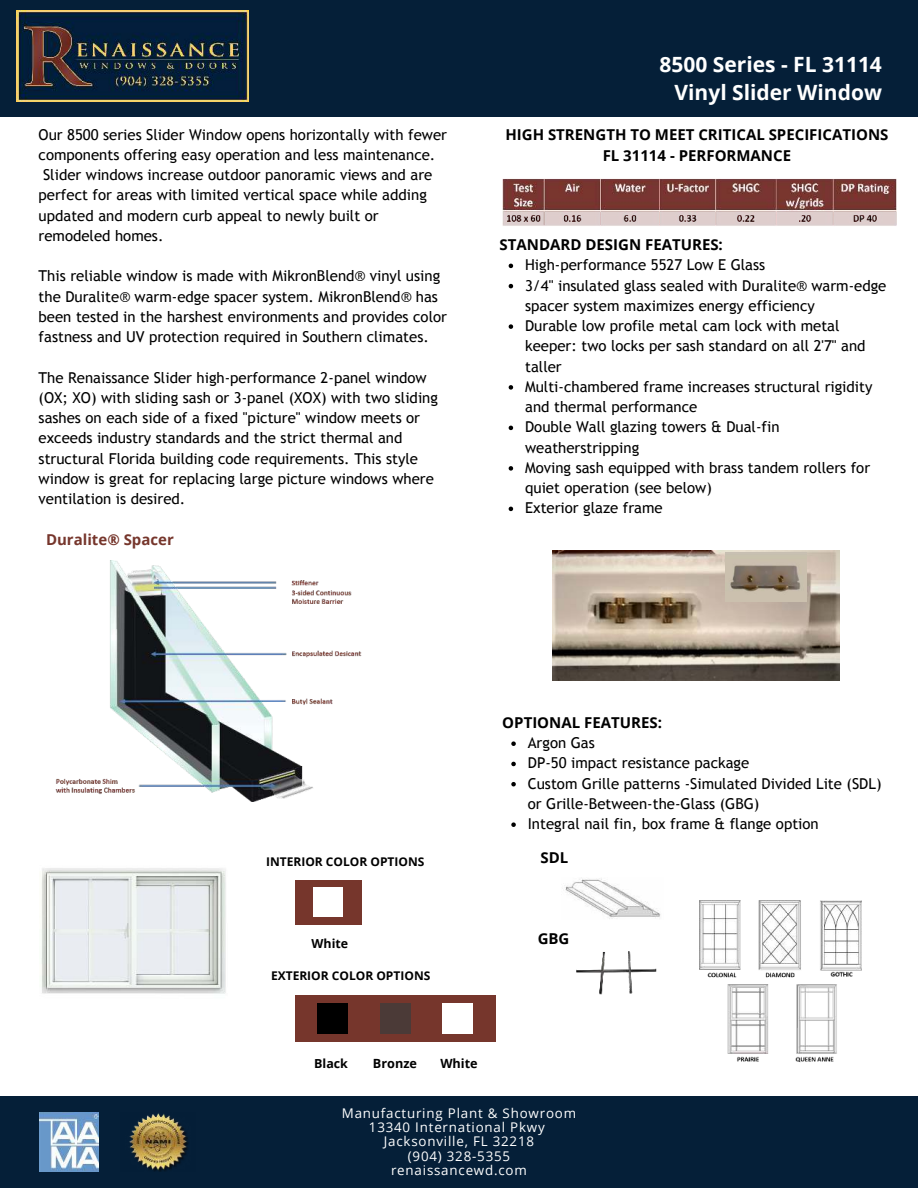
<style>
.page{position:relative;width:918px;height:1188px;background:#fff}
.page>*{position:absolute;margin:0;border:0;box-sizing:border-box;transform-origin:0 0}
.t1{font:700 21px "Open Sans";color:#fff}
.t2{font:15px/20.2px "Trebuchet MS";color:#000}
.t3{font:700 15px/21.3px "Open Sans";color:#000;text-align:center}
.t4{font:700 15px "Open Sans";color:#76362c}
.t5{font:13.35px/14.4px "Open Sans";letter-spacing:.06em;color:#fff;text-align:center}
.t6{font:700 12.75px "Open Sans";color:#000}
.t7{font:700 12.45px "Open Sans";color:#000}
.t8{font:700 12px "Open Sans";color:#000}
</style>
<div class="page">
<img style="left:41px;top:868px;width:185px;height:126px">
<img style="left:55px;top:560px;width:307px;height:242px">
<img style="left:552px;top:550px;width:287px;height:131px">
<img style="left:726px;top:552px;width:81px;height:49px">
<img style="left:502px;top:178px;width:394px;height:48px">
<div style="left:0;top:0;width:918px;height:117px;background:#051f38"></div>
<img style="left:16px;top:11px;width:232px;height:91px">
<svg style="left:511px;top:741px;width:5px;height:5px"></svg>
<svg style="left:511px;top:762px;width:5px;height:4px"></svg>
<svg style="left:511px;top:782px;width:5px;height:4px"></svg>
<svg style="left:511px;top:822px;width:5px;height:5px"></svg>
<img style="left:727px;top:901px;width:134px;height:162px">
<svg style="left:509px;top:264px;width:4px;height:4px"></svg>
<svg style="left:509px;top:284px;width:4px;height:4px"></svg>
<svg style="left:509px;top:324px;width:4px;height:5px"></svg>
<svg style="left:509px;top:385px;width:4px;height:5px"></svg>
<svg style="left:509px;top:426px;width:4px;height:4px"></svg>
<svg style="left:509px;top:466px;width:4px;height:5px"></svg>
<svg style="left:509px;top:507px;width:4px;height:4px"></svg>
<img style="left:576px;top:900px;width:152px;height:153px">
<img style="left:564px;top:878px;width:99px;height:42px">
<div style="left:0;top:1097px;width:918px;height:91px;background:#051f38"></div>
<img style="left:39px;top:1112px;width:60px;height:60px">
<img style="left:129px;top:1113px;width:60px;height:59px">
<div style="left:295px;top:996px;width:200px;height:46px;background:#76362c"></div>
<div style="left:380px;top:1004px;width:31px;height:30px;background:#4b3a37"></div>
<div style="left:317px;top:1004px;width:30px;height:30px;background:#000"></div>
<div style="left:442px;top:1004px;width:31px;height:30px;background:#fff"></div>
<div style="left:295px;top:880px;width:66px;height:45px;background:#76362c"></div>
<div style="left:313px;top:888px;width:30px;height:29px;background:#fff"></div>
<h1 class="t1" style="left:659px;top:50px;width:224px">8500 Series - FL 31114</h1>
<p class="t2" style="left:39px;top:125px;width:410px">Our 8500 series Slider Window opens horizontally with fewer</p>
<p class="t2" style="left:39px;top:145px;width:398px">components offering easy operation and less maintenance.</p>
<p class="t2" style="left:43px;top:165px;width:391px">Slider windows increase outdoor panoramic views and are</p>
<p class="t2" style="left:39px;top:185px;width:390px">perfect for areas with limited vertical space while adding</p>
<p class="t2" style="left:39px;top:206px;width:342px">updated and modern curb appeal to newly built or</p>
<p class="t2" style="left:39px;top:226px;width:126px">remodeled homes.</p>
<p class="t2" style="left:39px;top:266px;width:410px">This reliable window is made with MikronBlend® vinyl using the Duralite® warm-edge spacer system. MikronBlend® has been tested in the harshest environments and provides color fastness and UV protection required in Southern climates.</p>
<p class="t2" style="left:39px;top:368px;width:401px">The Renaissance Slider high-performance 2-panel window (OX; XO) with sliding sash or 3-panel (XOX) with two sliding sashes on each side of a fixed "picture" window meets or exceeds industry standards and the strict thermal and structural Florida building code requirements. This style window is great for replacing large picture windows where ventilation is desired.</p>
<p class="t4" style="left:46px;top:529px;width:129px">Duralite® Spacer</p>
<h1 class="t1" style="left:675px;top:77px;width:209px">Vinyl Slider Window</h1>
<p class="t3" style="left:505px;top:123px;width:385px">HIGH STRENGTH TO MEET CRITICAL SPECIFICATIONS<br>FL 31114 - PERFORMANCE</p>
<p class="t3" style="left:500px;top:234px;width:225px">STANDARD DESIGN FEATURES:</p>
<p class="t2" style="left:525px;top:255px;width:363px">High-performance 5527 Low E Glass<br>3/4" insulated glass sealed with Duralite® warm-edge spacer system maximizes energy efficiency<br>Durable low profile metal cam lock with metal keeper: two locks per sash standard on all 2'7" and taller<br>Multi-chambered frame increases structural rigidity and thermal performance<br>Double Wall glazing towers &amp; Dual-fin weatherstripping<br>Moving sash equipped with brass tandem rollers for quiet operation (see below)<br>Exterior glaze frame</p>
<p class="t8" style="left:266px;top:854px;width:160px">INTERIOR COLOR OPTIONS</p>
<p class="t7" style="left:312px;top:934px;width:38px">White</p>
<p class="t8" style="left:271px;top:967px;width:161px">EXTERIOR COLOR OPTIONS</p>
<p class="t3" style="left:502px;top:711px;width:161px">OPTIONAL FEATURES:</p>
<p class="t2" style="left:528px;top:733px;width:355px">Argon Gas<br>DP-50 impact resistance package<br>Custom Grille patterns -Simulated Divided Lite (SDL) or Grille-Between-the-Glass (GBG)<br>Integral nail fin, box frame &amp; flange option</p>
<p class="t3" style="left:541px;top:846px;width:29px">SDL</p>
<p class="t3" style="left:538px;top:928px;width:33px">GBG</p>
<p class="t7" style="left:314px;top:1054px;width:35px">Black</p>
<p class="t6" style="left:373px;top:1055px;width:46px">Bronze</p>
<p class="t6" style="left:440px;top:1055px;width:39px">White</p>
<p class="t5" style="left:342px;top:1105px;width:236px">Manufacturing Plant &amp; Showroom<br>13340 International Pkwy<br>Jacksonville, FL 32218<br>(904) 328-5355 renaissancewd.com</p>
</div>
